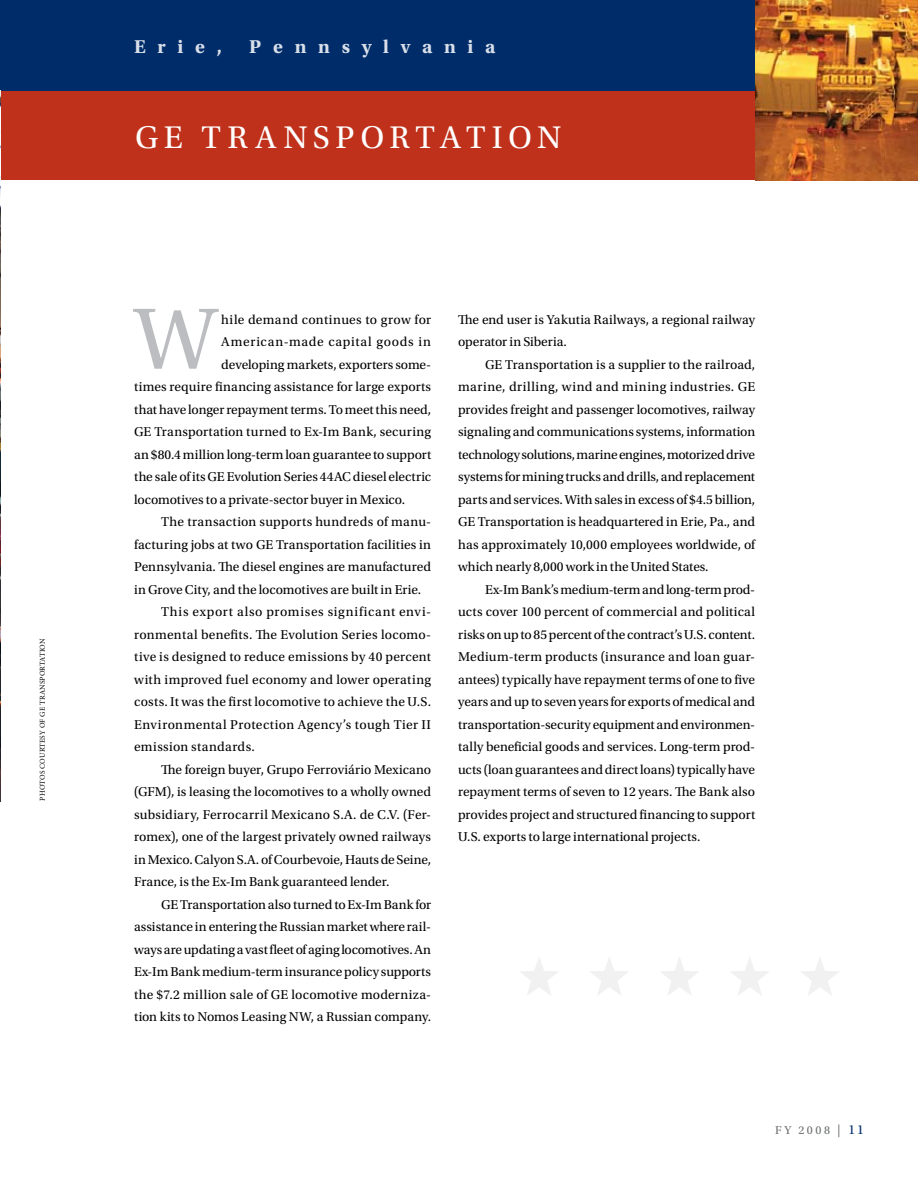
<style>
.page{position:relative;width:918px;height:1188px;background:#fff}
.page>*{position:absolute;margin:0;border:0;box-sizing:border-box;transform-origin:0 0}
.t1{font:91.5px "Utopia Std";color:#bcbdc0}
.t2{font:33px "Utopia Std";letter-spacing:.195em;color:#fff}
.t3{font:700 19.5px "Utopia Std";letter-spacing:.6em;color:#d9dfe9}
.t4{font:13.5px/22.5px "Utopia Std";letter-spacing:.005em;color:#000;text-align:justify}
.t5{font:13.5px "Utopia Std";letter-spacing:.025em;color:#000}
.t6{font:13.5px "Utopia Std";letter-spacing:.03em;color:#000}
.t7{font:13.5px "Utopia Std";letter-spacing:.045em;color:#000}
.t8{font:13.5px "Utopia Std";letter-spacing:.05em;color:#000}
.t9{font:12px "Utopia Std";letter-spacing:.22em;color:#6d6f71}
.t10{font:7.5px "Minion Pro";letter-spacing:.01em;color:#000}
.s1{font-size:13.5px}
.s2{font-size:13.5px;color:#002d6a}
</style>
<div class="page">
<div style="left:0;top:89px;width:918px;height:91px;background:#bf311a"></div>
<div style="left:0;top:0;width:918px;height:91px;background:#002d6a"></div>
<img style="left:756px;top:0;width:162px;height:181px">
<img style="left:0;top:91px;width:1px;height:710px">
<svg style="left:521px;top:958px;width:37px;height:37px"></svg>
<svg style="left:591px;top:957px;width:37px;height:38px"></svg>
<svg style="left:661px;top:957px;width:37px;height:38px"></svg>
<svg style="left:731px;top:957px;width:37px;height:38px"></svg>
<svg style="left:801px;top:958px;width:37px;height:37px"></svg>
<p class="t10" style="left:37px;top:801px;width:164px;rotate:-90deg">Photos courtesy of GE Transportation</p>
<h3 class="t3" style="left:134px;top:35px;width:89px">Erie,</h3>
<h3 class="t3" style="left:249px;top:35px;width:248px">Pennsylvania</h3>
<h2 class="t2" style="left:135px;top:119px;width:202px">GE Transpo</h2>
<h2 class="t2" style="left:390px;top:119px;width:99px">rtatio</h2>
<h2 class="t2" style="left:537px;top:119px;width:26px">n</h2>
<h1 class="t1" style="left:134px;top:290px;width:84px">W</h1>
<p class="t4" style="left:221px;top:308px;width:211px">hile demand continues to grow for</p>
<p class="t8" style="left:221px;top:335px;width:211px">American-made capital goods in</p>
<p class="t4" style="left:221px;top:353px;width:211px">developing markets, exporters some-</p>
<p class="t4" style="left:134px;top:376px;width:298px">times require financing assistance for large exports</p>
<p class="t4" style="left:134px;top:398px;width:299px">that have longer repayment terms. To meet this need,</p>
<p class="t4" style="left:134px;top:421px;width:299px">GE Transportation turned to Ex-Im Bank, securing</p>
<p class="t4" style="left:134px;top:443px;width:299px">an $80.4 million long-term loan guarantee to support</p>
<p class="t4" style="left:134px;top:466px;width:299px">the sale of its GE Evolution Series 44AC diesel electric</p>
<p class="t4" style="left:134px;top:488px;width:273px">locomotives to a private-sector buyer in Mexico.</p>
<p class="t5" style="left:161px;top:515px;width:272px">The transaction supports hundreds of manu-</p>
<p class="t4" style="left:134px;top:533px;width:299px">facturing jobs at two GE Transportation facilities in</p>
<p class="t4" style="left:134px;top:556px;width:299px">Pennsylvania. The diesel engines are manufactured</p>
<p class="t4" style="left:134px;top:578px;width:289px">in Grove City, and the locomotives are built in Erie.</p>
<p class="t7" style="left:161px;top:605px;width:272px">This export also promises significant envi-</p>
<p class="t4" style="left:134px;top:623px;width:299px">ronmental benefits. The Evolution Series locomo-</p>
<p class="t5" style="left:134px;top:650px;width:299px">tive is designed to reduce emissions by 40 percent</p>
<p class="t4" style="left:134px;top:668px;width:299px">with improved fuel economy and lower operating</p>
<p class="t4" style="left:134px;top:691px;width:298px">costs. It was the first locomotive to achieve the U.S.</p>
<p class="t6" style="left:134px;top:717px;width:299px">Environmental Protection Agency’s tough Tier II</p>
<p class="t5" style="left:134px;top:740px;width:122px">emission standards.</p>
<p class="t4" style="left:161px;top:758px;width:272px">The foreign buyer, Grupo Ferroviário Mexicano</p>
<p class="t4" style="left:134px;top:781px;width:299px">(GFM), is leasing the locomotives to a wholly owned</p>
<p class="t4" style="left:134px;top:803px;width:299px">subsidiary, Ferrocarril Mexicano S.A. de C.V. (Fer-</p>
<p class="t4" style="left:134px;top:826px;width:298px">romex), one of the largest privately owned railways</p>
<p class="t4" style="left:134px;top:848px;width:299px">in Mexico. Calyon S.A. of Courbevoie, Hauts de Seine,</p>
<p class="t4" style="left:134px;top:871px;width:257px">France, is the Ex-Im Bank guaranteed lender.</p>
<p class="t4" style="left:161px;top:893px;width:272px">GE Transportation also turned to Ex-Im Bank for</p>
<p class="t4" style="left:134px;top:916px;width:299px">assistance in entering the Russian market where rail-</p>
<p class="t4" style="left:134px;top:938px;width:299px">ways are updating a vast fleet of aging locomotives. An</p>
<p class="t4" style="left:134px;top:961px;width:299px">Ex-Im Bank medium-term insurance policy supports</p>
<p class="t4" style="left:134px;top:983px;width:299px">the $7.2 million sale of GE locomotive moderniza-</p>
<p class="t4" style="left:134px;top:1006px;width:299px">tion kits to Nomos Leasing NW, a Russian company.</p>
<p class="t4" style="left:458px;top:308px;width:299px">The end user is Yakutia Railways, a regional railway operator in Siberia.</p>
<p class="t4" style="left:458px;top:353px;width:299px;text-indent:27px">GE Transportation is a supplier to the railroad, marine, drilling, wind and mining industries. GE provides freight and passenger locomotives, railway signaling and communications systems, information technology solutions, marine engines, motorized drive systems for mining trucks and drills, and replacement parts and services. With sales in excess of $4.5 billion, GE Transportation is headquartered in Erie, Pa., and has approximately 10,000 employees worldwide, of which nearly 8,000 work in the United States.</p>
<p class="t4" style="left:458px;top:579px;width:299px;text-indent:27px">Ex-Im Bank’s medium-term and long-term prod&shy;ucts cover 100 percent of commercial and political risks on up to 85 percent of the contract’s U.S. content.<br>Medium-term products (insurance and loan guar&shy;antees) typically have repayment terms of one to five years and up to seven years for exports of medical and transportation-security equipment and environmen&shy;tally beneficial goods and services. Long-term prod&shy;ucts (loan guarantees and direct loans) typically have repayment terms of seven to 12 years. The Bank also provides project and structured financing to support U.S. exports to large international projects.</p>
<p class="t9" style="left:775px;top:1124px;width:90px">FY 2008 <span class="s1">|</span> <span class="s2">11</span></p>
</div>
